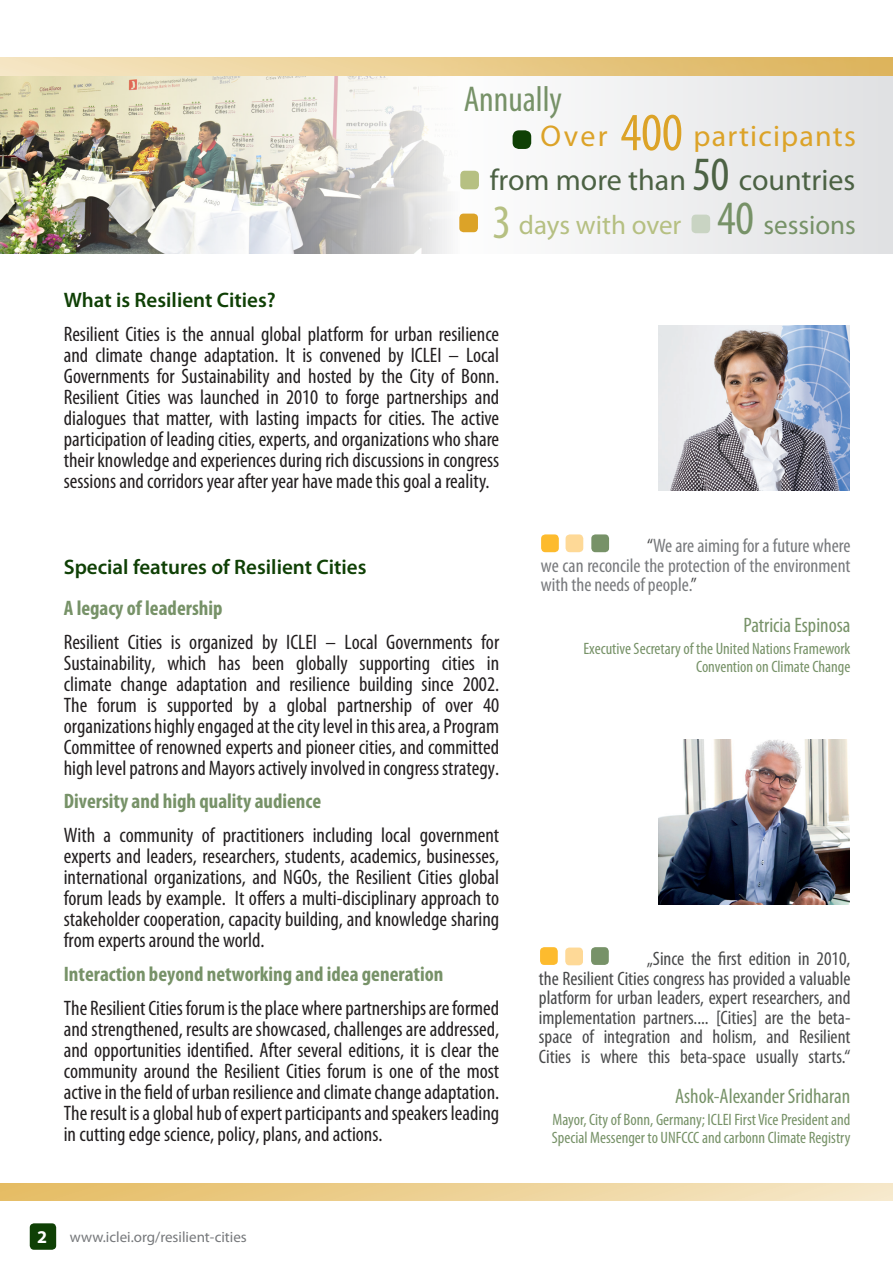
<style>
.page{position:relative;width:893px;height:1263px;background:#fff}
.page>*{position:absolute;margin:0;border:0;box-sizing:border-box;transform-origin:0 0}
.t1{font:condensed 36px "Myriad Pro";color:#779268}
.t2{font:30px "Myriad Pro";color:#4c6244}
.t3{font:30px "Myriad Pro";letter-spacing:.04em;color:#dca328}
.t4{font:27px "Myriad Pro";color:#b6c082}
.t5{font:27px "Myriad Pro";color:#779268}
.t6{font:condensed 21px/21px "Myriad Pro";color:#231f20;text-align:justify}
.t7{font:700 condensed 21px "Myriad Pro";color:#779268}
.t8{font:600 21px "Myriad Pro";color:#0f4005}
.t9{font:condensed 21px "Myriad Pro";color:#779268}
.t10{font:condensed 19.5px/19.5px "Myriad Pro";color:#494a4b;text-align:justify}
.t11{font:condensed 19.5px/19.5px "Myriad Pro";color:#787a7d;text-align:justify}
.t12{font:700 18px "Myriad Pro";color:#fff}
.t13{font:condensed 16.5px/18px "Myriad Pro";color:#779268}
.t14{font:15px "Myriad Pro";color:#76787b}
.s1{font-stretch:condensed;font-size:54px}
.s2{font-stretch:condensed;font-size:48px}
.s3{color:#494a4b}
</style>
<div class="page">
<div style="left:30px;top:1223px;width:26px;height:27px;background:#0f4005;border-radius:4px"></div>
<div style="left:441px;top:58px;width:452px;height:196px;background:linear-gradient(to right,#fefefe,#e0e1e3)"></div>
<img style="left:0;top:76px;width:459px;height:178px">
<div style="left:513px;top:130px;width:18px;height:19px;background:#0f4005;border-radius:6px"></div>
<div style="left:691px;top:215px;width:19px;height:18px;background:#c9d4c3;border-radius:4px"></div>
<div style="left:460px;top:171px;width:19px;height:18px;background:#b6c082;border-radius:4px"></div>
<div style="left:0;top:58px;width:893px;height:18px;background:linear-gradient(to right,#f7e8c5,#ddb35a)"></div>
<div style="left:540px;top:947px;width:18px;height:18px;background:#fdbb2e;border-radius:4px"></div>
<div style="left:565px;top:947px;width:18px;height:18px;background:#fed997;border-radius:4px"></div>
<div style="left:591px;top:947px;width:18px;height:18px;background:#779268;border-radius:4px"></div>
<div style="left:0;top:1183px;width:893px;height:17px;background:linear-gradient(to right,#e5bb61,#f6e8ca)"></div>
<div style="left:541px;top:534px;width:18px;height:18px;background:#fdbb2e;border-radius:4px"></div>
<div style="left:566px;top:534px;width:17px;height:18px;background:#fed997;border-radius:4px"></div>
<div style="left:591px;top:534px;width:18px;height:18px;background:#779268;border-radius:4px"></div>
<div style="left:459px;top:214px;width:19px;height:18px;background:#dca328;border-radius:4px"></div>
<img style="left:658px;top:740px;width:192px;height:165px">
<img style="left:658px;top:325px;width:192px;height:165px">
<h1 class="t1" style="left:464px;top:77px;width:100px">Annually</h1>
<h2 class="t3" style="left:540px;top:117px;width:317px">Over <span class="s1">400</span> participants</h2>
<h2 class="t2" style="left:490px;top:161px;width:367px">from more than <span class="s2">50</span> countries</h2>
<p class="t8" style="left:64px;top:287px;width:214px">What is Resilient Cities?</p>
<p class="t4" style="left:492px;top:208px;width:190px"><span class="s2">3</span> days with over</p>
<p class="t6" style="left:64px;top:323px;width:437px">Resilient Cities is the annual global platform for urban resilience and climate change adaptation. It is convened by ICLEI – Local Governments for Sustainability and hosted by the City of Bonn.<br>Resilient Cities was launched in 2010 to forge partnerships and dialogues that matter, with lasting impacts for cities. The active participation of leading cities, experts, and organizations who share their knowledge and experiences during rich discussions in congress sessions and corridors year after year have made this goal a reality.</p>
<p class="t5" style="left:717px;top:208px;width:140px"><span class="s2">40</span> sessions</p>
<p class="t8" style="left:64px;top:553px;width:304px">Special features of Resilient Cities</p>
<p class="t7" style="left:64px;top:595px;width:160px">A legacy of leadership</p>
<p class="t6" style="left:64px;top:631px;width:437px">Resilient Cities is organized by ICLEI – Local Governments for Sustainability, which has been globally supporting cities in climate change adaptation and resilience building since 2002.<br>The forum is supported by a global partnership of over 40 organizations highly engaged at the city level in this area, a Program Committee of renowned experts and pioneer cities, and committed high level patrons and Mayors actively involved in congress strategy.</p>
<p class="t7" style="left:64px;top:788px;width:259px">Diversity and high quality audience</p>
<p class="t6" style="left:64px;top:824px;width:437px">With a community of practitioners including local government experts and leaders, researchers, students, academics, businesses, international organizations, and NGOs, the Resilient Cities global forum leads by example. It offers a multi-disciplinary approach to stakeholder cooperation, capacity building, and knowledge sharing from experts around the world.</p>
<p class="t7" style="left:64px;top:961px;width:381px">Interaction beyond networking and idea generation</p>
<p class="t6" style="left:64px;top:997px;width:437px">The Resilient Cities forum is the place where partnerships are formed and strengthened, results are showcased, challenges are addressed, and opportunities identified. After several editions, it is clear the community around the Resilient Cities forum is one of the most active in the field of urban resilience and climate change adaptation.<br>The result is a global hub of expert participants and speakers leading in cutting edge science, policy, plans, and actions.</p>
<p class="t12" style="left:37px;top:1225px;width:11px">2</p>
<p class="t14" style="left:70px;top:1228px;width:178px">www.iclei.org/resilient-cities</p>
<p class="t11" style="left:541px;top:536px;width:311px;text-indent:106px"><span class="s3">“</span>We are aiming for a future where we can reconcile the protection of the environment with the needs of people.<span class="s3">”</span></p>
<p class="t9" style="left:744px;top:612px;width:108px">Patricia Espinosa</p>
<p class="t13" style="left:583px;top:639px;width:268px;text-align:right">Executive Secretary of the United Nations Framework<br>Convention on Climate Change</p>
<p class="t10" style="left:539px;top:949px;width:313px;text-indent:108px">„Since the first edition in 2010, the Resilient Cities congress has provided a valuable platform for urban leaders, expert researchers, and implementation partners.... [Cities] are the beta&shy;space of integration and holism, and Resilient Cities is where this beta-space usually starts.“</p>
<p class="t9" style="left:675px;top:1083px;width:177px">Ashok-Alexander Sridharan</p>
<p class="t13" style="left:552px;top:1111px;width:300px">Mayor, City of Bonn, Germany; ICLEI First Vice President and<br>Special Messenger to UNFCCC and carbonn Climate Registry</p>
</div>
